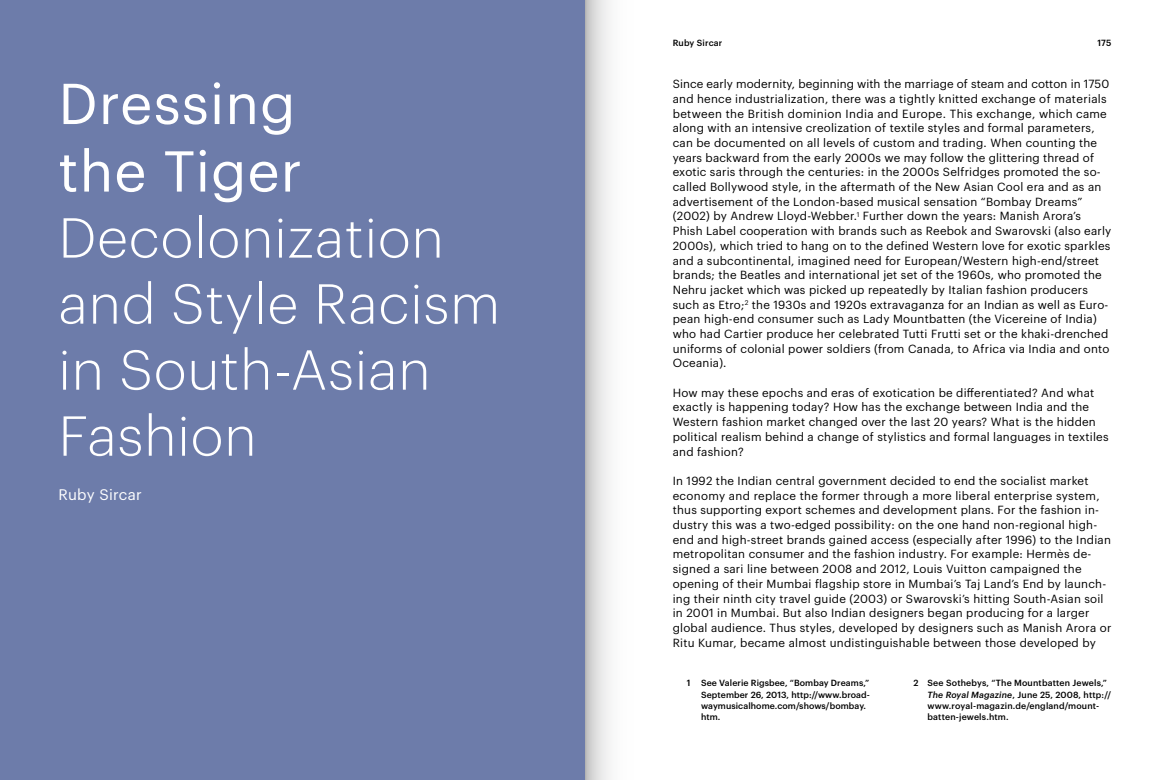
<style>
.page{position:relative;width:1170px;height:780px;background:#fff}
.page>*{position:absolute;margin:0;border:0;box-sizing:border-box;transform-origin:0 0}
.t1{font:56.25px/67.5px "Graphik";letter-spacing:.02em;color:#fff}
.t2{font:300 55px/66px "Graphik";letter-spacing:.02em;color:#fff}
.t3{font:15px "Graphik";letter-spacing:.02em;color:#fff}
.t4{font:11.5px/14.6px "Graphik";letter-spacing:.02em;color:#000}
.t5{font:500 8.75px/11.2px "Graphik";letter-spacing:.01em;color:#000}
.s1{font-style:italic}
</style>
<div class="page">
<div style="left:0;top:0;width:585px;height:780px;background:#6d7caa"></div>
<svg style="left:585px;top:0;width:25px;height:780px"></svg>
<h1 class="t1" style="left:58px;top:65px;width:245px">Dressing the Tiger</h1>
<h2 class="t2" style="left:58px;top:200px;width:443px">Decolonization and Style Racism in South-Asian<br>Fashion</h2>
<h3 class="t3" style="left:58px;top:483px;width:85px">Ruby Sircar</h3>
<p class="t5" style="left:672px;top:37px;width:51px">Ruby Sircar</p>
<p class="t5" style="left:1097px;top:37px;width:16px">175</p>
<p class="t4" style="left:672px;top:76px;width:440px">Since early modernity, beginning with the marriage of steam and cotton in 1750 and hence industrialization, there was a tightly knitted exchange of materials between the British dominion India and Europe. This exchange, which came along with an intensive creolization of textile styles and formal parameters, can be documented on all levels of custom and trading. When counting the years backward from the early 2000s we may follow the glittering thread of exotic saris through the centuries: in the 2000s Selfridges promoted the so&shy;called Bollywood style, in the aftermath of the New Asian Cool era and as an advertisement of the London-based musical sensation “Bombay Dreams” (2002) by Andrew Lloyd-Webber.<sup>1</sup> Further down the years: Manish Arora’s Phish Label cooperation with brands such as Reebok and Swarovski (also early 2000s), which tried to hang on to the defined Western love for exotic sparkles and a subcontinental, imagined need for European/Western high-end/street brands; the Beatles and international jet set of the 1960s, who promoted the Nehru jacket which was picked up repeatedly by Italian fashion producers such as Etro;<sup>2</sup> the 1930s and 1920s extravaganza for an Indian as well as Euro&shy;pean high-end consumer such as Lady Mountbatten (the Vicereine of India) who had Cartier produce her celebrated Tutti Frutti set or the khaki-drenched uniforms of colonial power soldiers (from Canada, to Africa via India and onto Oceania).</p>
<p class="t4" style="left:672px;top:384px;width:437px">How may these epochs and eras of exotication be differentiated? And what exactly is happening today? How has the exchange between India and the Western fashion market changed over the last 20 years? What is the hidden political realism behind a change of stylistics and formal languages in textiles and fashion?</p>
<p class="t4" style="left:672px;top:472px;width:440px">In 1992 the Indian central government decided to end the socialist market economy and replace the former through a more liberal enterprise system, thus supporting export schemes and development plans. For the fashion in&shy;dustry this was a two-edged possibility: on the one hand non-regional high&shy;end and high-street brands gained access (especially after 1996) to the Indian metropolitan consumer and the fashion industry. For example: Hermès de&shy;signed a sari line between 2008 and 2012, Louis Vuitton campaigned the opening of their Mumbai flagship store in Mumbai’s Taj Land’s End by launch&shy;ing their ninth city travel guide (2003) or Swarovski’s hitting South-Asian soil in 2001 in Mumbai. But also Indian designers began producing for a larger global audience. Thus styles, developed by designers such as Manish Arora or Ritu Kumar, became almost undistinguishable between those developed by</p>
<p class="t5" style="left:701px;top:676px;width:170px;text-indent:-14px">1 See Valerie Rigsbee, “Bombay Dreams,”<br>September 26, 2013, http://www.broad&shy;waymusicalhome.com/shows/bombay. htm.</p>
<p class="t5" style="left:927px;top:676px;width:185px;text-indent:-14px">2 See Sothebys, “The Mountbatten Jewels,” <span class="s1">The Royal Magazine</span>, June 25, 2008, http:// www.royal-magazin.de/england/mount&shy;batten-jewels.htm.</p>
</div>
